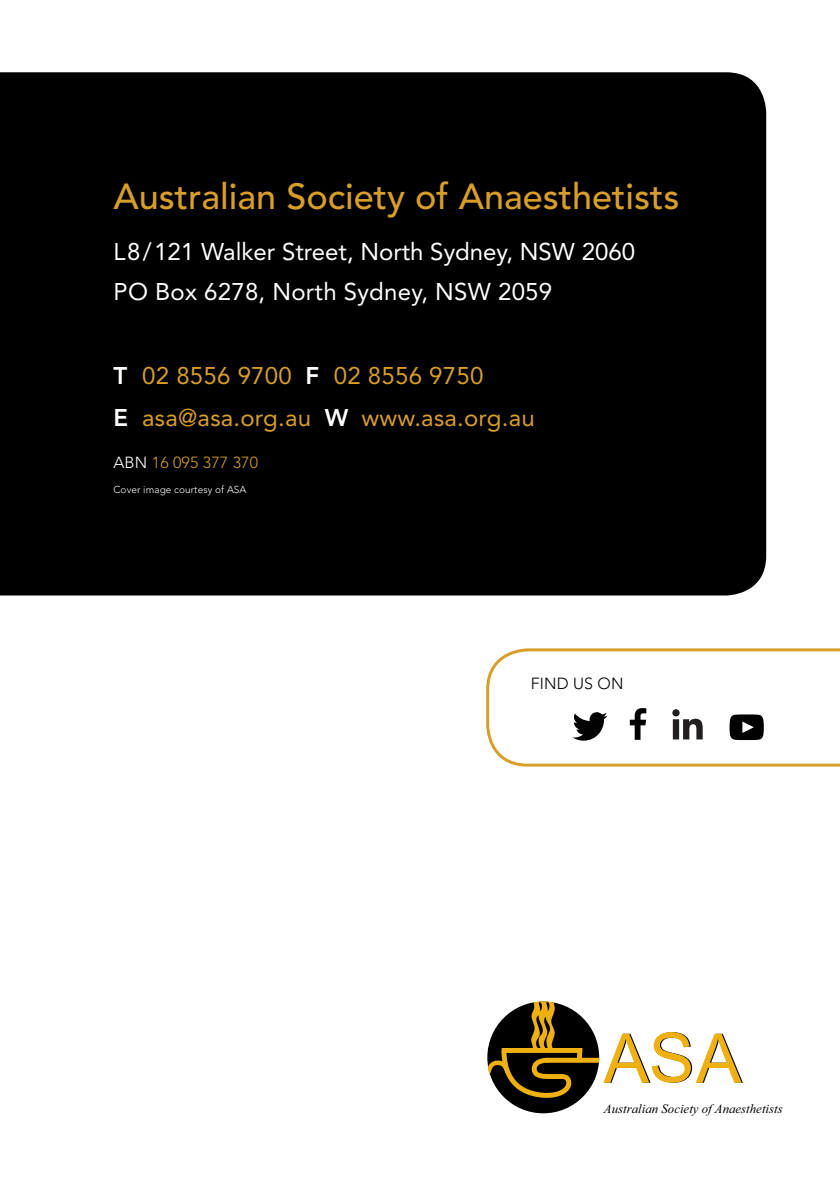
<style>
.page{position:relative;width:840px;height:1191px;background:#fff}
.page>*{position:absolute;margin:0;border:0;box-sizing:border-box;transform-origin:0 0}
.t1{font:500 36px "Avenir LT Std";color:#d89e2a}
.t2{font:24px/40px "Avenir LT Std";color:#fff}
.t3{font:24px/42px "Avenir LT Std";letter-spacing:.01em;color:#d89e2a}
.t4{font:300 16px "Avenir LT Std";letter-spacing:.01em;color:#d89e2a}
.t5{font:300 16px "Avenir LT Std";letter-spacing:.01em;color:#000}
.t6{font:italic 12.8px "Times New Roman";color:#000}
.t7{font:300 10px "Avenir LT Std";letter-spacing:.01em;color:#fff}
.s1{font-weight:800;color:#fff}
.s2{color:#fff}
</style>
<div class="page">
<svg style="left:486px;top:648px;width:353px;height:118px"></svg>
<div style="left:0;top:72px;width:765px;height:523px;background:#000"></div>
<div style="left:487px;top:1001px;width:112px;height:112px;background:#000;border-radius:50%"></div>
<div style="left:546px;top:1057px;width:53px;height:5px;border:3px solid #eeb111"></div>
<svg style="left:487px;top:1001px;width:97px;height:100px"></svg>
<svg style="left:603px;top:1032px;width:139px;height:50px"></svg>
<h1 class="t1" style="left:113px;top:175px;width:567px">Australian Society of Anaesthetists</h1>
<p class="t2" style="left:113px;top:232px;width:523px">L8/121 Walker Street, North Sydney, NSW 2060<br>PO Box 6278, North Sydney, NSW 2059</p>
<p class="t3" style="left:113px;top:355px;width:422px"><span class="s1">T</span> 02 8556 9700 <span class="s1">F</span> 02 8556 9750<br><span class="s1">E</span> asa@asa.org.au <span class="s1">W</span> www.asa.org.au</p>
<p class="t4" style="left:113px;top:453px;width:146px"><span class="s2">ABN</span> 16 095 377 370</p>
<p class="t7" style="left:113px;top:484px;width:134px">Cover image courtesy of ASA</p>
<p class="t5" style="left:530px;top:673px;width:94px">FIND US ON</p>
<p class="t6" style="left:603px;top:1100px;width:180px">Australian Society of Anaesthetists</p>
</div>
